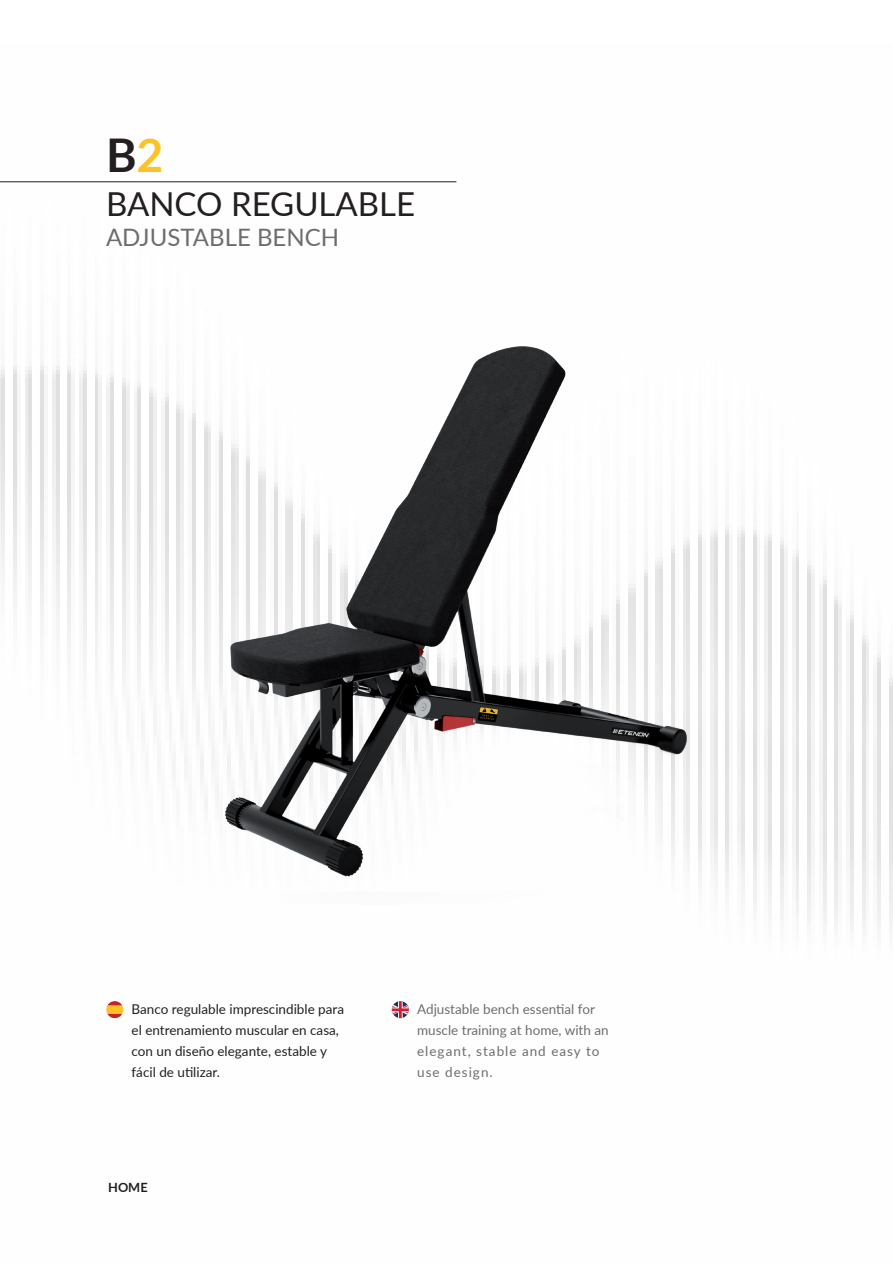
<style>
.page{position:relative;width:893px;height:1263px;background:#fff}
.page>*{position:absolute;margin:0;border:0;box-sizing:border-box;transform-origin:0 0}
.t1{font:700 46.5px "Lato";color:#231f20}
.t2{font:33px "Lato";color:#231f20}
.t3{font:24px "Lato";color:#6c6d70}
.t4{font:13.5px/21px "Lato";color:#231f20}
.t5{font:13.5px/21px "Lato";color:#6c6d70}
.t6{font:700 12.75px "Lato";color:#231f20}
.s1{color:#fec226}
</style>
<div class="page">
<img style="left:0;top:181px;width:893px;height:838px">
<hr style="left:0;top:181px;width:456px;height:1px;background:#231f20">
<img style="left:106px;top:316px;width:660px;height:589px">
<svg style="left:106px;top:1001px;width:17px;height:17px"></svg>
<svg style="left:392px;top:1001px;width:17px;height:17px"></svg>
<h1 class="t1" style="left:106px;top:121px;width:59px">B<span class="s1">2</span></h1>
<h2 class="t2" style="left:106px;top:180px;width:311px">BANCO REGULABLE</h2>
<h3 class="t3" style="left:106px;top:221px;width:234px">ADJUSTABLE BENCH</h3>
<p class="t4" style="left:132px;top:998px;width:214px">Banco regulable imprescindible para el entrenamiento muscular en casa, con un diseño elegante, estable y fácil de utilizar.</p>
<p class="t5" style="left:417px;top:998px;width:193px">Adjustable bench essential for muscle training at home, with an elegant, stable and easy to use design.</p>
<p class="t6" style="left:108px;top:1178px;width:41px">HOME</p>
</div>
